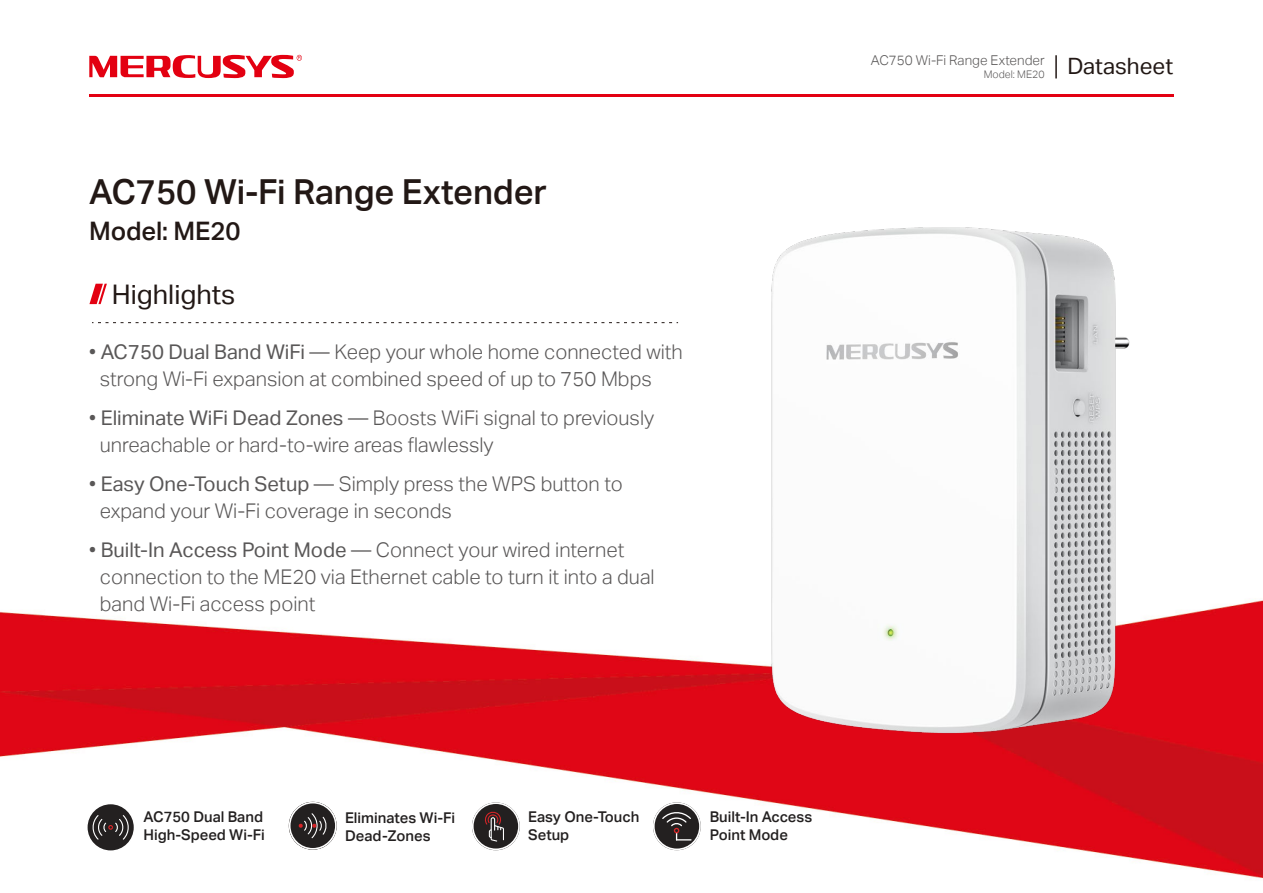
<style>
.page{position:relative;width:1263px;height:893px;background:#fff}
.page>*{position:absolute;margin:0;border:0;box-sizing:border-box;transform-origin:0 0}
.t1{font:34.5px "TP Link Aktiv Medium";letter-spacing:-.005em;color:#221815}
.t2{font:27px "TP Link Aktiv Regular";color:#221815}
.t3{font:25.5px "TP Link Aktiv Medium";letter-spacing:-.005em;color:#221815}
.t4{font:20.25px/27px "TP Link Aktiv Light";color:#595757}
.t5{font:14.85px/17.9px "TP Link Aktiv Medium";color:#232020}
.t6{font:13.5px "TP Link Aktiv Light";color:#595757}
.t7{font:10.5px "TP Link Aktiv Light";color:#595757}
.s1{font-family:"TP Link Aktiv Regular"}
</style>
<div class="page">
<img style="left:0;top:600px;width:1263px;height:279px">
<svg style="left:89px;top:55px;width:213px;height:23px"></svg>
<hr style="left:89px;top:94px;width:1085px;height:2px;background:#e30011">
<hr style="left:1055px;top:55px;width:2px;height:23px;background:#221815">
<svg style="left:92px;top:322px;width:586px;height:1px"></svg>
<svg style="left:89px;top:284px;width:18px;height:20px"></svg>
<img style="left:722px;top:227px;width:453px;height:618px">
<svg style="left:87px;top:803px;width:48px;height:48px"></svg>
<div style="left:86px;top:803px;width:49px;height:49px;border:2px solid #fff;border-radius:50%"></div>
<svg style="left:91px;top:814px;width:39px;height:27px"></svg>
<svg style="left:472px;top:802px;width:48px;height:48px"></svg>
<svg style="left:289px;top:802px;width:48px;height:48px"></svg>
<svg style="left:653px;top:802px;width:48px;height:48px"></svg>
<h1 class="t1" style="left:89px;top:172px;width:459px">AC750 Wi-Fi Range Extender</h1>
<p class="t3" style="left:89px;top:216px;width:153px">Model: ME20</p>
<h2 class="t2" style="left:112px;top:279px;width:125px">Highlights</h2>
<p class="t4" style="left:100px;top:338px;width:585px;text-indent:-11px">• <span class="s1">AC750 Dual Band WiFi</span> — Keep your whole home connected with strong Wi-Fi expansion at combined speed of up to 750 Mbps</p>
<p class="t4" style="left:100px;top:404px;width:556px;text-indent:-11px">• <span class="s1">Eliminate WiFi Dead Zones</span> — Boosts WiFi signal to previously unreachable or hard-to-wire areas flawlessly</p>
<p class="t4" style="left:100px;top:470px;width:524px;text-indent:-11px">• <span class="s1">Easy One-Touch Setup</span> — Simply press the WPS button to expand your Wi-Fi coverage in seconds</p>
<p class="t4" style="left:100px;top:536px;width:556px;text-indent:-11px">• <span class="s1">Built-In Access Point Mode</span> — Connect your wired internet connection to the ME20 via Ethernet cable to turn it into a dual band Wi-Fi access point</p>
<p class="t6" style="left:871px;top:52px;width:175px">AC750 Wi-Fi Range Extender</p>
<p class="t7" style="left:984px;top:68px;width:191px">Model: ME20 <sup>Datasheet</sup></p>
<p class="t5" style="left:144px;top:808px;width:123px">AC750 Dual Band<br>High-Speed Wi-Fi</p>
<p class="t5" style="left:528px;top:808px;width:113px">Easy One-Touch<br>Setup</p>
<p class="t5" style="left:345px;top:809px;width:111px">Eliminates Wi-Fi<br>Dead-Zones</p>
<p class="t5" style="left:710px;top:808px;width:104px">Built-In Access<br>Point Mode</p>
</div>
